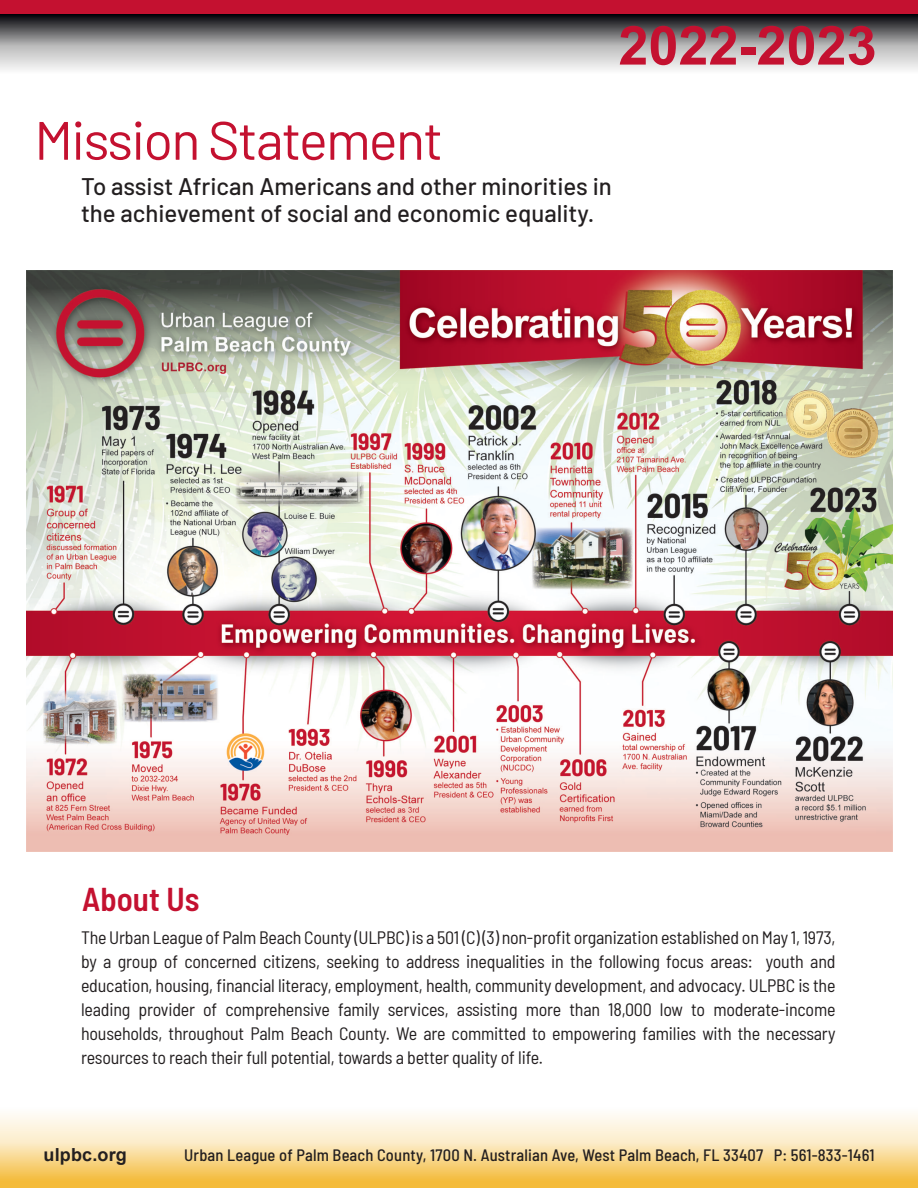
<style>
.page{position:relative;width:918px;height:1188px;background:#fff}
.page>*{position:absolute;margin:0;border:0;box-sizing:border-box;transform-origin:0 0}
.t1{font:54px "Barlow";letter-spacing:-.03em;color:#c41130}
.t2{font:700 54px "Arial";color:#c41130}
.t3{font:600 semi-condensed 33px "Barlow";color:#c41130}
.t4{font:500 24px/27px "Barlow";color:#231f20}
.t5{font:semi-condensed 18px/24px "Barlow";letter-spacing:-.01em;color:#231f20;text-align:justify}
.t6{font:700 18px "Arial";letter-spacing:.01em;color:#231f20}
.t7{font:500 semi-condensed 16.5px "Barlow";letter-spacing:.01em;color:#231f20}
</style>
<div class="page">
<svg style="left:0;top:1114px;width:918px;height:67px;background:#f9e1aa"></svg>
<div style="left:0;top:1181px;width:918px;height:7px;background:#f4bb3a"></div>
<svg style="left:0;top:14px;width:918px;height:56px;background:#919193"></svg>
<div style="left:0;top:0;width:918px;height:14px;background:#c41130"></div>
<img style="left:27px;top:271px;width:866px;height:581px">
<h1 class="t2" style="left:618px;top:25px;width:260px">2022-2023</h1>
<h1 class="t1" style="left:34px;top:106px;width:410px">Mission Statement</h1>
<h3 class="t4" style="left:81px;top:172px;width:532px">To assist African Americans and other minorities in the achievement of social and economic equality.</h3>
<h2 class="t3" style="left:82px;top:878px;width:119px">About Us</h2>
<p class="t5" style="left:81px;top:925px;width:756px">The Urban League of Palm Beach County (ULPBC) is a 501 (C) (3) non-profit organization established on May 1, 1973, by a group of concerned citizens, seeking to address inequalities in the following focus areas: youth and education, housing, financial literacy, employment, health, community development, and advocacy. ULPBC is the leading provider of comprehensive family services, assisting more than 18,000 low to moderate-income households, throughout Palm Beach County. We are committed to empowering families with the necessary resources to reach their full potential, towards a better quality of life.</p>
<p class="t6" style="left:44px;top:1148px;width:85px">ulpbc.org</p>
<p class="t7" style="left:184px;top:1144px;width:692px">Urban League of Palm Beach County, 1700 N. Australian Ave, West Palm Beach, FL 33407 P: 561-833-1461</p>
</div>
